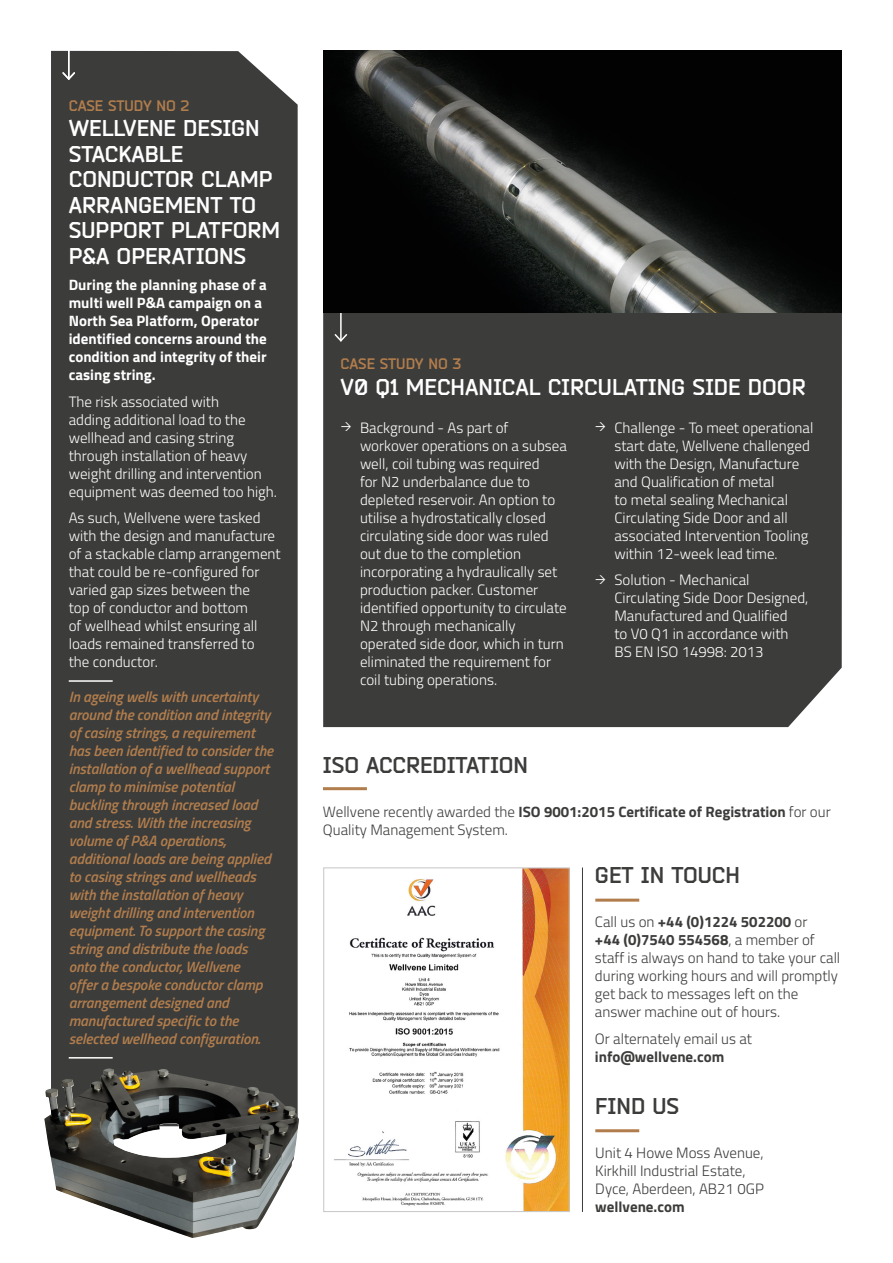
<style>
.page{position:relative;width:893px;height:1263px;background:#fff}
.page>*{position:absolute;margin:0;border:0;box-sizing:border-box;transform-origin:0 0}
.t1{font:700 22.5px/25.5px "Bender";color:#fff}
.t2{font:700 22.5px "Bender";color:#3c3c3b}
.t3{font:300 15px/18px "Titillium";color:#fff}
.t4{font:italic 600 15px/18px "Titillium Web";letter-spacing:-.005em;color:#b17d4c}
.t5{font:300 15px/18px "Titillium";color:#3c3c3b}
.t6{font:700 15px/18px "Titillium";color:#fff}
.t7{font:700 15px "Titillium";color:#3c3c3b}
.t8{font:700 15px "Bender";color:#b17d4c}
.s1{font-weight:700}
</style>
<div class="page">
<div style="left:323px;top:312px;width:519px;height:415px;background:#3c3c3b"></div>
<hr style="left:323px;top:787px;width:44px;height:3px;background:#b17d4c">
<hr style="left:595px;top:1129px;width:44px;height:3px;background:#b17d4c">
<hr style="left:595px;top:899px;width:44px;height:3px;background:#b17d4c">
<hr style="left:340px;top:286px;width:2px;height:55px;background:#fff">
<svg style="left:333px;top:333px;width:16px;height:10px"></svg>
<img style="left:323px;top:51px;width:519px;height:261px">
<div style="left:51px;top:51px;width:247px;height:1075px;background:#3c3c3b"></div>
<hr style="left:68px;top:25px;width:1px;height:54px;background:#fff">
<svg style="left:61px;top:71px;width:15px;height:10px"></svg>
<img style="left:44px;top:1069px;width:104px;height:154px">
<hr style="left:582px;top:867px;width:1px;height:345px;background:#3c3c3b">
<hr style="left:69px;top:680px;width:44px;height:2px;background:#fff">
<hr style="left:69px;top:1057px;width:44px;height:1px;background:#fff">
<img style="left:334px;top:869px;width:234px;height:341px">
<div style="left:323px;top:867px;width:247px;height:345px;border:1px solid #c6c6c6"></div>
<svg style="left:341px;top:423px;width:10px;height:8px"></svg>
<svg style="left:596px;top:423px;width:9px;height:8px"></svg>
<svg style="left:596px;top:575px;width:9px;height:9px"></svg>
<p class="t8" style="left:69px;top:96px;width:122px">CASE STUDY NO 2</p>
<h1 class="t1" style="left:69px;top:116px;width:213px">WELLVENE DESIGN<br>STACKABLE<br>CONDUCTOR CLAMP<br>ARRANGEMENT TO<br>SUPPORT PLATFORM<br>P&amp;A OPERATIONS</h1>
<p class="t6" style="left:69px;top:275px;width:200px">During the planning phase of a multi well P&amp;A campaign on a<br>North Sea Platform, Operator identified concerns around the condition and integrity of their casing string.</p>
<p class="t3" style="left:69px;top:392px;width:210px">The risk associated with<br>adding additional load to the wellhead and casing string through installation of heavy weight drilling and intervention equipment was deemed too high.</p>
<p class="t3" style="left:69px;top:508px;width:213px">As such, Wellvene were tasked with the design and manufacture of a stackable clamp arrangement that could be re-configured for varied gap sizes between the<br>top of conductor and bottom<br>of wellhead whilst ensuring all loads remained transferred to<br>the conductor.</p>
<p class="t4" style="left:69px;top:687px;width:206px">In ageing wells with uncertainty around the condition and integrity of casing strings, a requirement has been identified to consider the installation of a wellhead support clamp to minimise potential buckling through increased load and stress. With the increasing volume of P&amp;A operations, additional loads are being applied to casing strings and wellheads with the installation of heavy weight drilling and intervention equipment. To support the casing string and distribute the loads onto the conductor, Wellvene<br>offer a bespoke conductor clamp arrangement designed and manufactured specific to the selected wellhead configuration.</p>
<p class="t8" style="left:340px;top:354px;width:122px">CASE STUDY NO 3</p>
<h1 class="t1" style="left:340px;top:374px;width:467px">V0 Q1 MECHANICAL CIRCULATING SIDE DOOR</h1>
<p class="t3" style="left:360px;top:418px;width:208px">Background - As part of workover operations on a subsea well, coil tubing was required<br>for N2 underbalance due to depleted reservoir. An option to utilise a hydrostatically closed circulating side door was ruled out due to the completion incorporating a hydraulically set production packer. Customer identified opportunity to circulate<br>N2 through mechanically operated side door, which in turn eliminated the requirement for coil tubing operations.</p>
<p class="t3" style="left:614px;top:418px;width:200px">Challenge - To meet operational start date, Wellvene challenged with the Design, Manufacture and Qualification of metal<br>to metal sealing Mechanical<br>Circulating Side Door and all associated Intervention Tooling within 12-week lead time.</p>
<p class="t3" style="left:614px;top:570px;width:196px">Solution - Mechanical<br>Circulating Side Door Designed,<br>Manufactured and Qualified<br>to V0 Q1 in accordance with<br>BS EN ISO 14998: 2013</p>
<h1 class="t2" style="left:323px;top:751px;width:207px">ISO ACCREDITATION</h1>
<p class="t5" style="left:323px;top:802px;width:509px">Wellvene recently awarded the <span class="s1">ISO 9001:2015 Certificate of Registration</span> for our<br>Quality Management System.</p>
<h1 class="t2" style="left:595px;top:861px;width:147px">GET IN TOUCH</h1>
<p class="t5" style="left:595px;top:912px;width:247px">Call us on <span class="s1">+44 (0)1224 502200</span> or<br><span class="s1">+44 (0)7540 554568</span>, a member of staff is always on hand to take your call during working hours and will promptly get back to messages left on the answer machine out of hours.</p>
<p class="t5" style="left:595px;top:1028px;width:159px">Or alternately email us at</p>
<p class="t7" style="left:595px;top:1045px;width:131px">info@wellvene.com</p>
<h1 class="t2" style="left:595px;top:1092px;width:85px">FIND US</h1>
<p class="t5" style="left:595px;top:1143px;width:170px">Unit 4 Howe Moss Avenue,<br>Kirkhill Industrial Estate,<br>Dyce, Aberdeen, AB21 0GP</p>
<p class="t7" style="left:595px;top:1195px;width:91px">wellvene.com</p>
</div>
